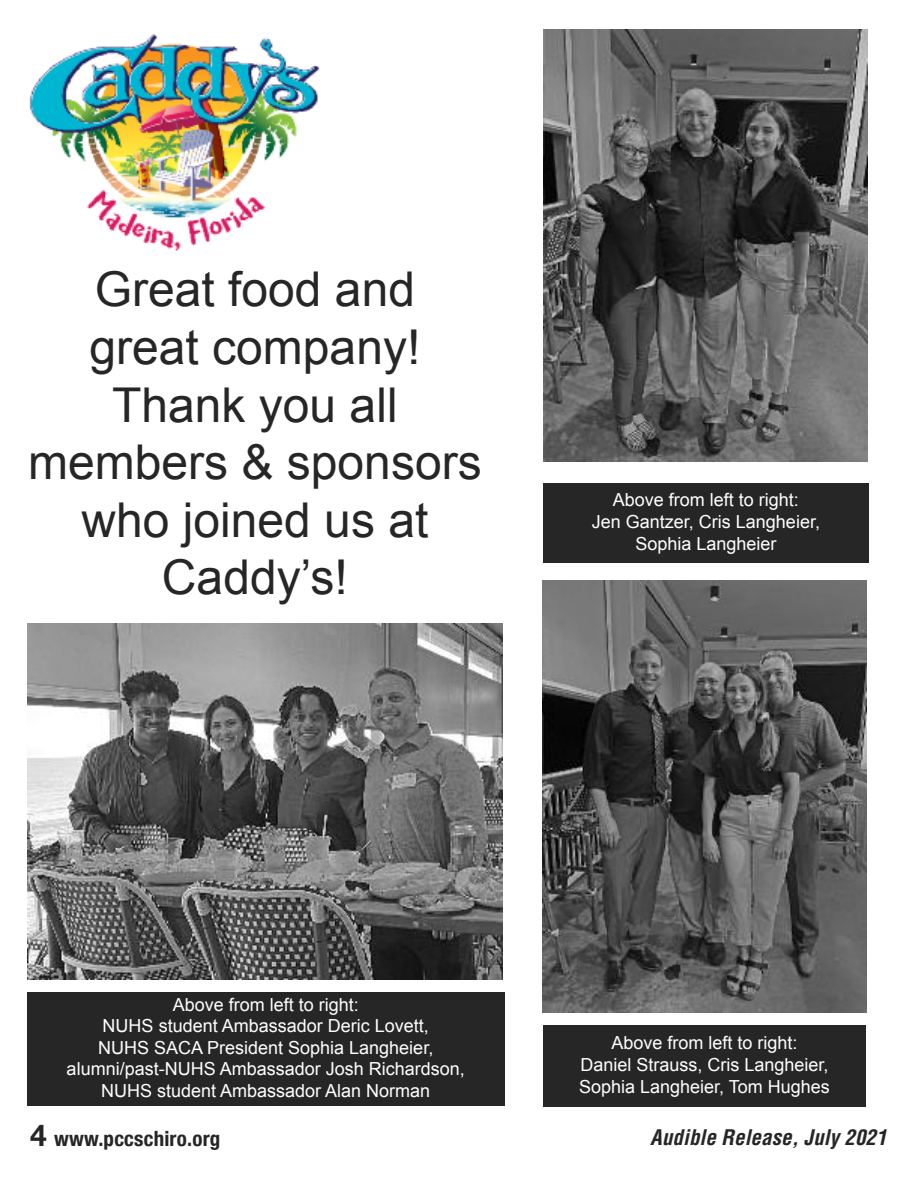
<style>
.page{position:relative;width:918px;height:1188px;background:#fff}
.page>*{position:absolute;margin:0;border:0;box-sizing:border-box;transform-origin:0 0}
.t1{font:48px/57.6px "Arial";color:#272627;text-align:center}
.t2{font:italic 700 condensed 21px "Helvetica";letter-spacing:.005em;color:#272627}
.t3{font:700 condensed 21px "Helvetica Neue";letter-spacing:.01em;color:#272627}
.t4{font:18px/21.6px "Arial";color:#fff;text-align:center}
.s1{font-stretch:normal;font-size:30px}
</style>
<div class="page">
<img style="left:29px;top:34px;width:291px;height:217px">
<div style="left:27px;top:993px;width:477px;height:113px;background:#272627"></div>
<div style="left:543px;top:483px;width:325px;height:80px;background:#272627"></div>
<div style="left:543px;top:1026px;width:323px;height:81px;background:#272627"></div>
<img style="left:27px;top:623px;width:476px;height:357px">
<img style="left:542px;top:581px;width:324px;height:432px">
<img style="left:543px;top:29px;width:324px;height:432px">
<h1 class="t1" style="left:28px;top:261px;width:455px">Great food and<br>great company!<br>Thank you all members &amp; sponsors who joined us at<br>Caddy’s!</h1>
<p class="t4" style="left:592px;top:489px;width:230px">Above from left to right:<br>Jen Gantzer, Cris Langheier,<br>Sophia Langheier</p>
<p class="t4" style="left:67px;top:994px;width:400px">Above from left to right:<br>NUHS student Ambassador Deric Lovett,<br>NUHS SACA President Sophia Langheier, alumni/past-NUHS Ambassador Josh Richardson, NUHS student Ambassador Alan Norman</p>
<p class="t4" style="left:579px;top:1032px;width:252px">Above from left to right:<br>Daniel Strauss, Cris Langheier,<br>Sophia Langheier, Tom Hughes</p>
<p class="t3" style="left:30px;top:1126px;width:192px"><span class="s1">4</span> www.pccschiro.org</p>
<p class="t2" style="left:650px;top:1126px;width:238px">Audible Release, July 2021</p>
</div>
